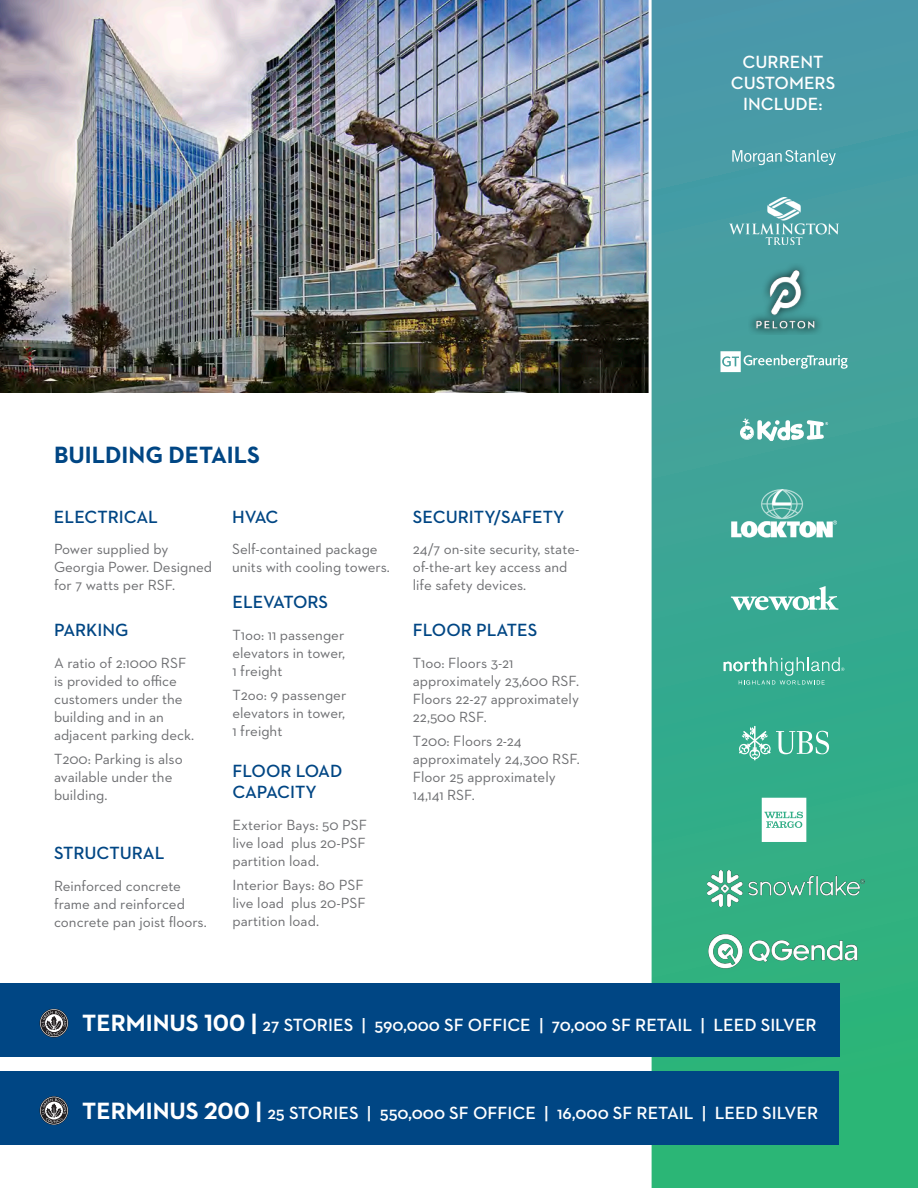
<style>
.page{position:relative;width:918px;height:1188px;background:#fff}
.page>*{position:absolute;margin:0;border:0;box-sizing:border-box;transform-origin:0 0}
.Location{font:700 24px "Neutraface 2 Text";color:#004684}
.Location-2{font:600 18px "Neutraface 2 Text";color:#fff}
.Feature_Header{font:600 18px/21px "Neutraface 2 Text";color:#004684}
.Feature_Header-2{font:600 18px/21px "Neutraface 2 Text";color:#fff;text-align:center}
.Bullet_Points{font:15px/18px "Neutraface 2 Text";color:#6c6d70}
.s1{font-weight:700;font-size:24px}
</style>
<div class="page">
<img style="left:0;top:0;width:649px;height:392px">
<div style="left:651px;top:0;width:267px;height:1188px;background:linear-gradient(to bottom,#4c98ad,#28b774)"></div>
<hr style="left:649px;top:0;width:3px;height:1188px;background:#fff">
<div style="left:0;top:983px;width:839px;height:73px;background:#004684"></div>
<div style="left:0;top:1071px;width:839px;height:74px;background:#004684"></div>
<svg style="left:721px;top:351px;width:127px;height:21px"></svg>
<svg style="left:740px;top:418px;width:88px;height:23px"></svg>
<svg style="left:732px;top:150px;width:104px;height:15px;background:#71b3ba"></svg>
<svg style="left:724px;top:657px;width:120px;height:28px;background:#54b7a1"></svg>
<svg style="left:738px;top:726px;width:91px;height:34px;background:#5fbea5"></svg>
<svg style="left:762px;top:798px;width:44px;height:44px"></svg>
<svg style="left:40px;top:1009px;width:28px;height:29px"></svg>
<svg style="left:40px;top:1009px;width:28px;height:28px"></svg>
<svg style="left:41px;top:1010px;width:26px;height:26px"></svg>
<svg style="left:42px;top:1011px;width:24px;height:24px"></svg>
<svg style="left:40px;top:1096px;width:28px;height:29px"></svg>
<svg style="left:40px;top:1097px;width:28px;height:27px"></svg>
<svg style="left:41px;top:1097px;width:26px;height:27px"></svg>
<svg style="left:42px;top:1098px;width:24px;height:25px"></svg>
<img style="left:716px;top:473px;width:136px;height:79px">
<img style="left:730px;top:197px;width:109px;height:47px">
<svg style="left:731px;top:586px;width:108px;height:24px"></svg>
<img style="left:714px;top:263px;width:143px;height:71px">
<img style="left:707px;top:871px;width:157px;height:35px">
<img style="left:703px;top:909px;width:160px;height:83px">
<p class="Location" style="left:54px;top:440px;width:208px">BUILDING DETAILS</p>
<p class="Feature_Header" style="left:54px;top:506px;width:106px">ELECTRICAL</p>
<p class="Bullet_Points" style="left:54px;top:540px;width:160px">Power supplied by<br>Georgia Power. Designed for 7 watts per RSF.</p>
<p class="Feature_Header" style="left:54px;top:619px;width:76px">PARKING</p>
<p class="Bullet_Points" style="left:54px;top:653px;width:142px">A ratio of 2:1000 RSF is provided to office customers under the building and in an adjacent parking deck.</p>
<p class="Bullet_Points" style="left:54px;top:749px;width:130px">T200: Parking is also available under the building.</p>
<p class="Feature_Header" style="left:54px;top:842px;width:112px">STRUCTURAL</p>
<p class="Bullet_Points" style="left:54px;top:876px;width:154px">Reinforced concrete frame and reinforced concrete pan joist floors.</p>
<p class="Feature_Header" style="left:232px;top:506px;width:48px">HVAC</p>
<p class="Bullet_Points" style="left:232px;top:540px;width:159px">Self-contained package units with cooling towers.</p>
<p class="Feature_Header" style="left:232px;top:591px;width:97px">ELEVATORS</p>
<p class="Bullet_Points" style="left:232px;top:625px;width:114px;text-align:justify">T1oo: 11 passenger elevators in tower, 1 freight</p>
<p class="Bullet_Points" style="left:232px;top:685px;width:115px;text-align:justify">T2oo: 9 passenger elevators in tower, 1 freight</p>
<p class="Feature_Header" style="left:232px;top:761px;width:111px">FLOOR LOAD<br>CAPACITY</p>
<p class="Bullet_Points" style="left:232px;top:816px;width:136px;text-align:justify">Exterior Bays: 50 PSF live load plus 20-PSF partition load.</p>
<p class="Bullet_Points" style="left:232px;top:876px;width:135px">Interior Bays: 80 PSF live load plus 20-PSF partition load.</p>
<p class="Feature_Header" style="left:413px;top:506px;width:153px">SECURITY/SAFETY</p>
<p class="Bullet_Points" style="left:413px;top:540px;width:168px">24/7 on-site security, state&shy;of-the-art key access and life safety devices.</p>
<p class="Feature_Header" style="left:413px;top:619px;width:126px">FLOOR PLATES</p>
<p class="Bullet_Points" style="left:413px;top:653px;width:168px">T1oo: Floors 3-21 approximately 23,600 RSF.<br>Floors 22-27 approximately<br>22,500 RSF.</p>
<p class="Bullet_Points" style="left:413px;top:731px;width:169px">T200: Floors 2-24 approximately 24,300 RSF.<br>Floor 25 approximately<br>14,141 RSF.</p>
<p class="Feature_Header-2" style="left:731px;top:51px;width:106px">CURRENT<br>CUSTOMERS<br>INCLUDE:</p>
<p class="Location-2" style="left:82px;top:1013px;width:736px"><span class="s1">TERMINUS 100 |</span> 27 STORIES | 590,000 SF OFFICE | 70,000 SF RETAIL | LEED SILVER</p>
<p class="Location-2" style="left:82px;top:1102px;width:737px"><span class="s1">TERMINUS 200 |</span> 25 STORIES | 550,000 SF OFFICE | 16,000 SF RETAIL | LEED SILVER</p>
</div>
